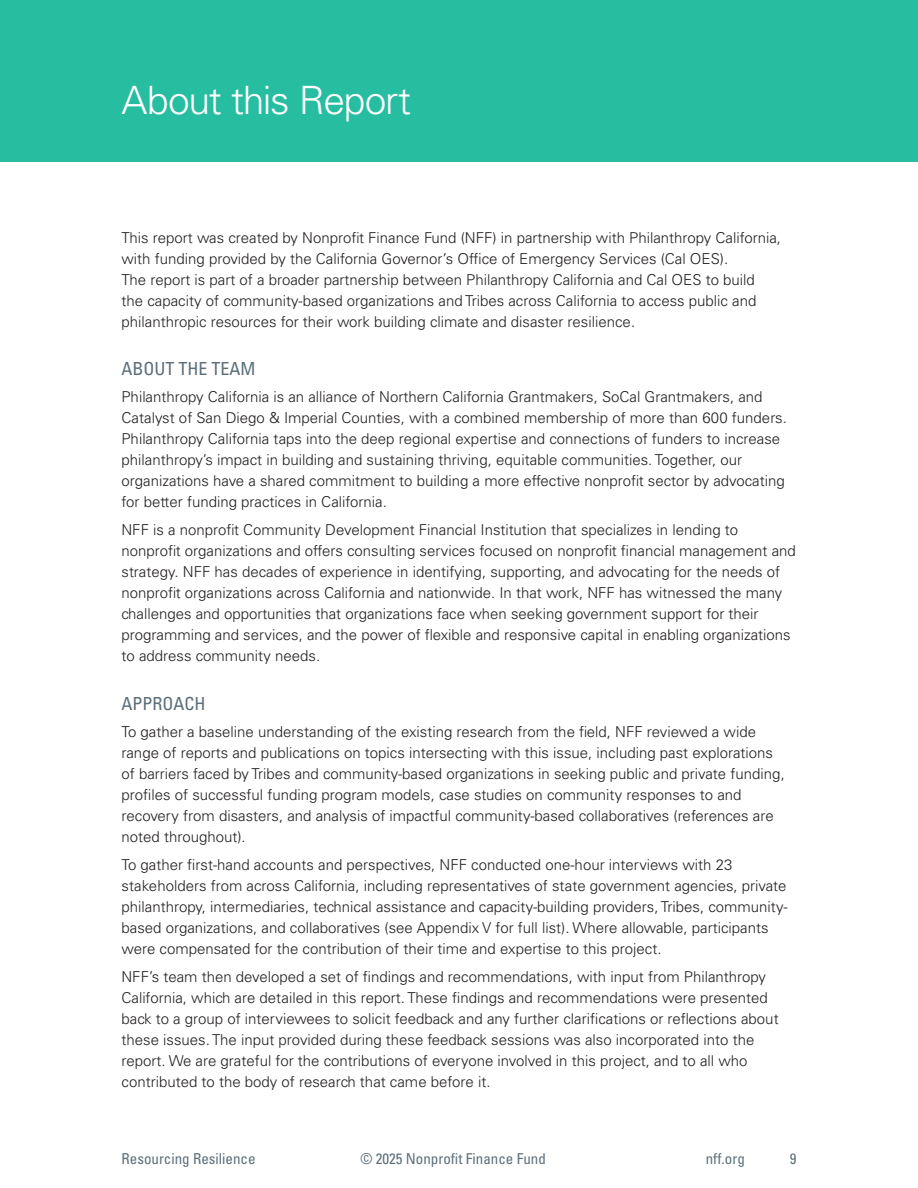
<style>
.page{position:relative;width:918px;height:1188px;background:#fff}
.page>*{position:absolute;margin:0;border:0;box-sizing:border-box;transform-origin:0 0}
.t1{font:300 39px "Univers LT Std";letter-spacing:-.03em;color:#fff}
.t2{font:condensed 18px "Univers LT Std";color:#5c6f7b}
.t3{font:300 15px/21px "Univers LT Std";color:#231f20}
.t4{font:condensed 15px "Univers LT Std";color:#5c6f7b}
</style>
<div class="page">
<div style="left:0;top:0;width:918px;height:162px;background:#26bda0"></div>
<h1 class="t1" style="left:122px;top:76px;width:291px">About this Report</h1>
<p class="t3" style="left:122px;top:227px;width:661px">This report was created by Nonprofit Finance Fund (NFF) in partnership with Philanthropy California, with funding provided by the California Governor’s Office of Emergency Services (Cal OES).<br>The report is part of a broader partnership between Philanthropy California and Cal OES to build<br>the capacity of community-based organizations and Tribes across California to access public and philanthropic resources for their work building climate and disaster resilience.</p>
<p class="t2" style="left:122px;top:357px;width:135px">ABOUT THE TEAM</p>
<p class="t3" style="left:122px;top:387px;width:667px">Philanthropy California is an alliance of Northern California Grantmakers, SoCal Grantmakers, and Catalyst of San Diego &amp; Imperial Counties, with a combined membership of more than 600 funders.<br>Philanthropy California taps into the deep regional expertise and connections of funders to increase philanthropy’s impact in building and sustaining thriving, equitable communities. Together, our organizations have a shared commitment to building a more effective nonprofit sector by advocating for better funding practices in California.</p>
<p class="t3" style="left:122px;top:519px;width:676px">NFF is a nonprofit Community Development Financial Institution that specializes in lending to nonprofit organizations and offers consulting services focused on nonprofit financial management and strategy. NFF has decades of experience in identifying, supporting, and advocating for the needs of nonprofit organizations across California and nationwide. In that work, NFF has witnessed the many challenges and opportunities that organizations face when seeking government support for their programming and services, and the power of flexible and responsive capital in enabling organizations to address community needs.</p>
<p class="t2" style="left:122px;top:692px;width:86px">APPROACH</p>
<p class="t3" style="left:122px;top:722px;width:665px">To gather a baseline understanding of the existing research from the field, NFF reviewed a wide range of reports and publications on topics intersecting with this issue, including past explorations of barriers faced by Tribes and community-based organizations in seeking public and private funding, profiles of successful funding program models, case studies on community responses to and recovery from disasters, and analysis of impactful community-based collaboratives (references are noted throughout).</p>
<p class="t3" style="left:122px;top:854px;width:668px">To gather first-hand accounts and perspectives, NFF conducted one-hour interviews with 23 stakeholders from across California, including representatives of state government agencies, private philanthropy, intermediaries, technical assistance and capacity-building providers, Tribes, community&shy;based organizations, and collaboratives (see Appendix V for full list). Where allowable, participants were compensated for the contribution of their time and expertise to this project.</p>
<p class="t3" style="left:122px;top:966px;width:659px">NFF’s team then developed a set of findings and recommendations, with input from Philanthropy California, which are detailed in this report. These findings and recommendations were presented back to a group of interviewees to solicit feedback and any further clarifications or reflections about these issues. The input provided during these feedback sessions was also incorporated into the report. We are grateful for the contributions of everyone involved in this project, and to all who contributed to the body of research that came before it.</p>
<p class="t4" style="left:122px;top:1150px;width:136px">Resourcing Resilience</p>
<p class="t4" style="left:361px;top:1150px;width:187px">© 2025 Nonprofit Finance Fund</p>
<p class="t4" style="left:706px;top:1150px;width:41px">nff.org</p>
<p class="t4" style="left:790px;top:1150px;width:8px">9</p>
</div>
